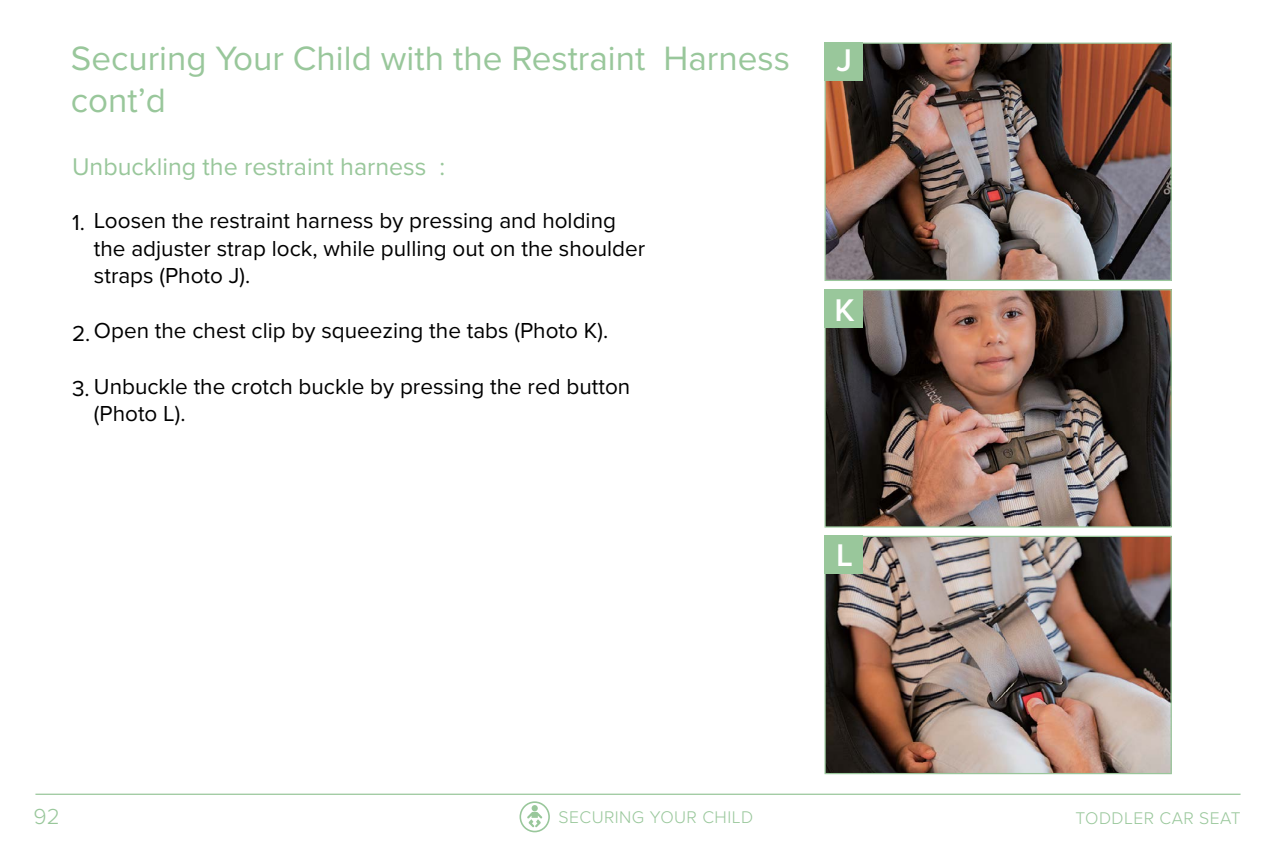
<style>
.page{position:relative;width:1276px;height:851px;background:#fff}
.page>*{position:absolute;margin:0;border:0;box-sizing:border-box;transform-origin:0 0}
.t1{font:35px/42px "Proxima Nova";color:#99c79b}
.t2{font:600 32.5px "Proxima Nova";color:#fff}
.t3{font:25px "Proxima Nova";color:#99c79b}
.t4{font:22.5px/27.5px "Proxima Nova";color:#000}
.t5{font:300 22.5px "Proxima Nova";color:#99c79b}
.t6{font:300 17.5px "Proxima Nova";letter-spacing:.025em;color:#99c79b}
</style>
<div class="page">
<hr style="left:35px;top:793px;width:1205px;height:1px;background:#99c79b">
<svg style="left:519px;top:801px;width:31px;height:31px"></svg>
<img style="left:826px;top:45px;width:343px;height:234px">
<div style="left:824px;top:43px;width:347px;height:238px;border:1px solid #99c79b"></div>
<img style="left:826px;top:291px;width:343px;height:234px">
<div style="left:824px;top:289px;width:347px;height:238px;border:1px solid #99c79b"></div>
<img style="left:826px;top:537px;width:343px;height:235px">
<div style="left:824px;top:535px;width:347px;height:239px;border:1px solid #99c79b"></div>
<div style="left:824px;top:43px;width:39px;height:38px;background:#99c79b"></div>
<div style="left:824px;top:289px;width:39px;height:38px;background:#99c79b"></div>
<div style="left:824px;top:535px;width:39px;height:38px;background:#99c79b"></div>
<h1 class="t1" style="left:71px;top:36px;width:720px">Securing Your Child with the Restraint Harness cont’d</h1>
<p class="t3" style="left:72px;top:148px;width:375px">Unbuckling the restraint harness :</p>
<p class="t4" style="left:72px;top:206px;width:545px">1. Loosen the restraint harness by pressing and holding</p>
<p class="t4" style="left:94px;top:234px;width:553px">the adjuster strap lock, while pulling out on the shoulder straps (Photo J).</p>
<p class="t4" style="left:72px;top:316px;width:537px">2.Open the chest clip by squeezing the tabs (Photo K).</p>
<p class="t4" style="left:72px;top:371px;width:560px">3. Unbuckle the crotch buckle by pressing the red button</p>
<p class="t4" style="left:94px;top:398px;width:93px">(Photo L).</p>
<h2 class="t2" style="left:836px;top:36px;width:17px">J</h2>
<h2 class="t2" style="left:834px;top:286px;width:22px">K</h2>
<h2 class="t2" style="left:836px;top:531px;width:18px">L</h2>
<p class="t5" style="left:34px;top:800px;width:28px">92</p>
<p class="t6" style="left:558px;top:803px;width:196px">SECURING YOUR CHILD</p>
<p class="t6" style="left:1075px;top:805px;width:167px">TODDLER CAR SEAT</p>
</div>
